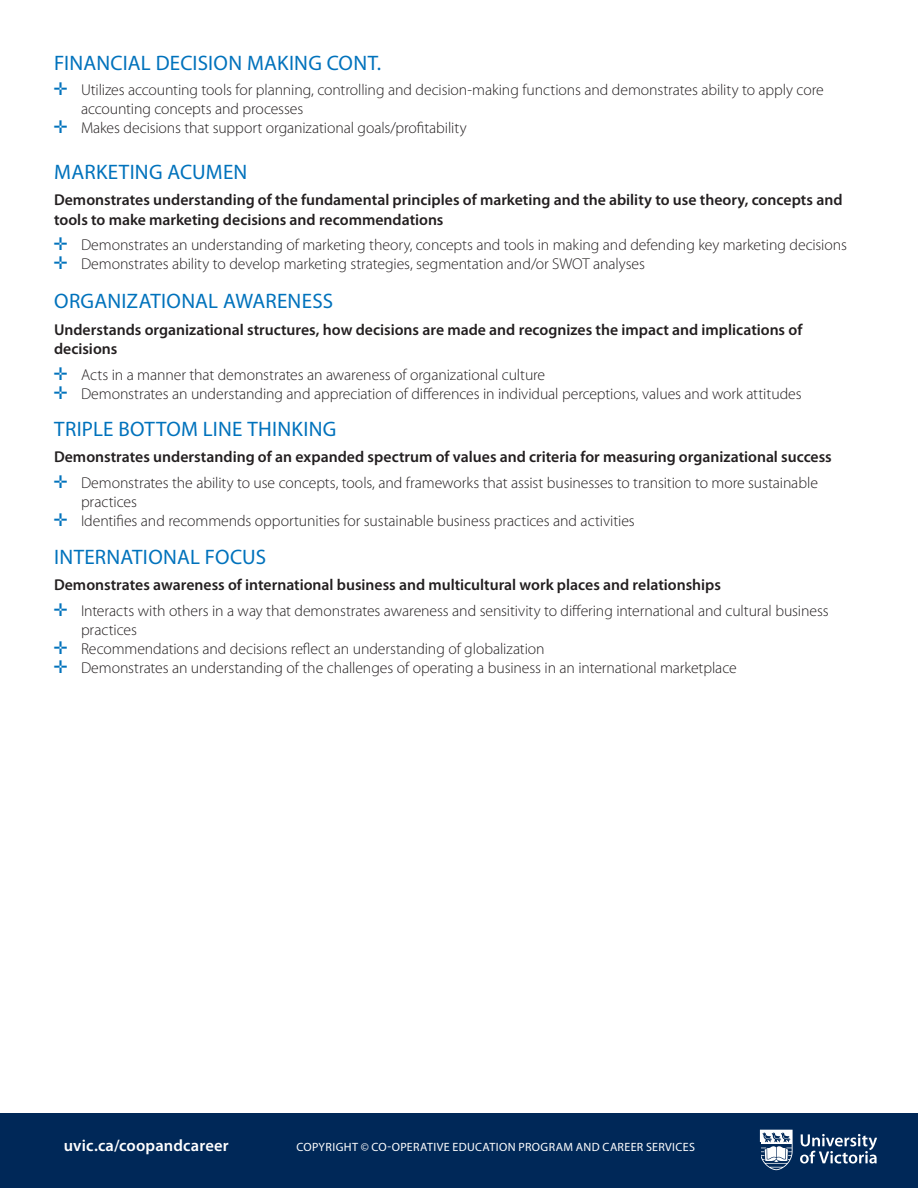
<style>
.page{position:relative;width:918px;height:1188px;background:#fff}
.page>*{position:absolute;margin:0;border:0;box-sizing:border-box;transform-origin:0 0}
.t1{font:21px "Myriad Pro";letter-spacing:.01em;color:#0072bc}
.t2{font:600 16.5px "Myriad Pro";letter-spacing:.01em;color:#fff}
.t3{font:300 15.75px/18.9px "Myriad Pro";letter-spacing:-.005em;color:#231f20}
.t4{font:600 15.75px/19.5px "Myriad Pro";color:#231f20}
.t5{font:12px "Myriad Pro";letter-spacing:.03em;color:#fff}
.s1{color:#0072bc}
.s2{font-weight:600}
</style>
<div class="page">
<div style="left:0;top:1114px;width:918px;height:74px;background:#002858"></div>
<svg style="left:760px;top:1130px;width:33px;height:40px"></svg>
<svg style="left:800px;top:1134px;width:77px;height:30px"></svg>
<h1 class="t1" style="left:54px;top:50px;width:329px">FINANCIAL DECISION MAKING CONT.</h1>
<p class="t3" style="left:54px;top:81px;width:771px"><span class="s1">✛</span> Utilizes accounting tools for planning, controlling and decision-making functions and demonstrates ability to apply core</p>
<p class="t3" style="left:81px;top:99px;width:224px">accounting concepts and processes</p>
<p class="t3" style="left:54px;top:118px;width:414px"><span class="s1">✛</span> Makes decisions that support organizational goals/profitability</p>
<h1 class="t1" style="left:54px;top:159px;width:195px">MARKETING ACUMEN</h1>
<p class="t4" style="left:54px;top:190px;width:790px">Demonstrates understanding of the fundamental principles of marketing and the ability to use theory, concepts and tools to make marketing decisions and recommendations</p>
<p class="t3" style="left:54px;top:236px;width:794px"><span class="s1">✛</span> Demonstrates an understanding of marketing theory, concepts and tools in making and defending key marketing decisions <span class="s1">✛</span> Demonstrates ability to develop marketing strategies, segmentation and/or SWOT analyses</p>
<h1 class="t1" style="left:54px;top:288px;width:280px">ORGANIZATIONAL AWARENESS</h1>
<p class="t4" style="left:54px;top:319px;width:750px">Understands organizational structures, how decisions are made and recognizes the impact and implications of decisions</p>
<p class="t3" style="left:54px;top:365px;width:749px"><span class="s1">✛</span> Acts in a manner that demonstrates an awareness of organizational culture<br><span class="s1">✛</span> Demonstrates an understanding and appreciation of differences in individual perceptions, values and work attitudes</p>
<h1 class="t1" style="left:54px;top:416px;width:284px">TRIPLE BOTTOM LINE THINKING</h1>
<p class="t3" style="left:54px;top:444px;width:779px;line-height:25.7px"><span class="s2">Demonstrates understanding of an expanded spectrum of values and criteria for measuring organizational success </span><span class="s1">✛</span> Demonstrates the ability to use concepts, tools, and frameworks that assist businesses to transition to more sustainable</p>
<p class="t3" style="left:54px;top:492px;width:582px;text-indent:27px">practices<br><span class="s1">✛</span> Identifies and recommends opportunities for sustainable business practices and activities</p>
<h1 class="t1" style="left:54px;top:544px;width:213px">INTERNATIONAL FOCUS</h1>
<p class="t3" style="left:54px;top:572px;width:776px;line-height:25.7px"><span class="s2">Demonstrates awareness of international business and multicultural work places and relationships<br></span><span class="s1">✛</span> Interacts with others in a way that demonstrates awareness and sensitivity to differing international and cultural business</p>
<p class="t3" style="left:54px;top:620px;width:684px;text-indent:27px">practices<br><span class="s1">✛</span> Recommendations and decisions reflect an understanding of globalization<br><span class="s1">✛</span> Demonstrates an understanding of the challenges of operating a business in an international marketplace</p>
<p class="t2" style="left:64px;top:1135px;width:166px">uvic.ca/coopandcareer</p>
<p class="t5" style="left:296px;top:1140px;width:400px">COPYRIGHT © CO-OPERATIVE EDUCATION PROGRAM AND CAREER SERVICES</p>
</div>
